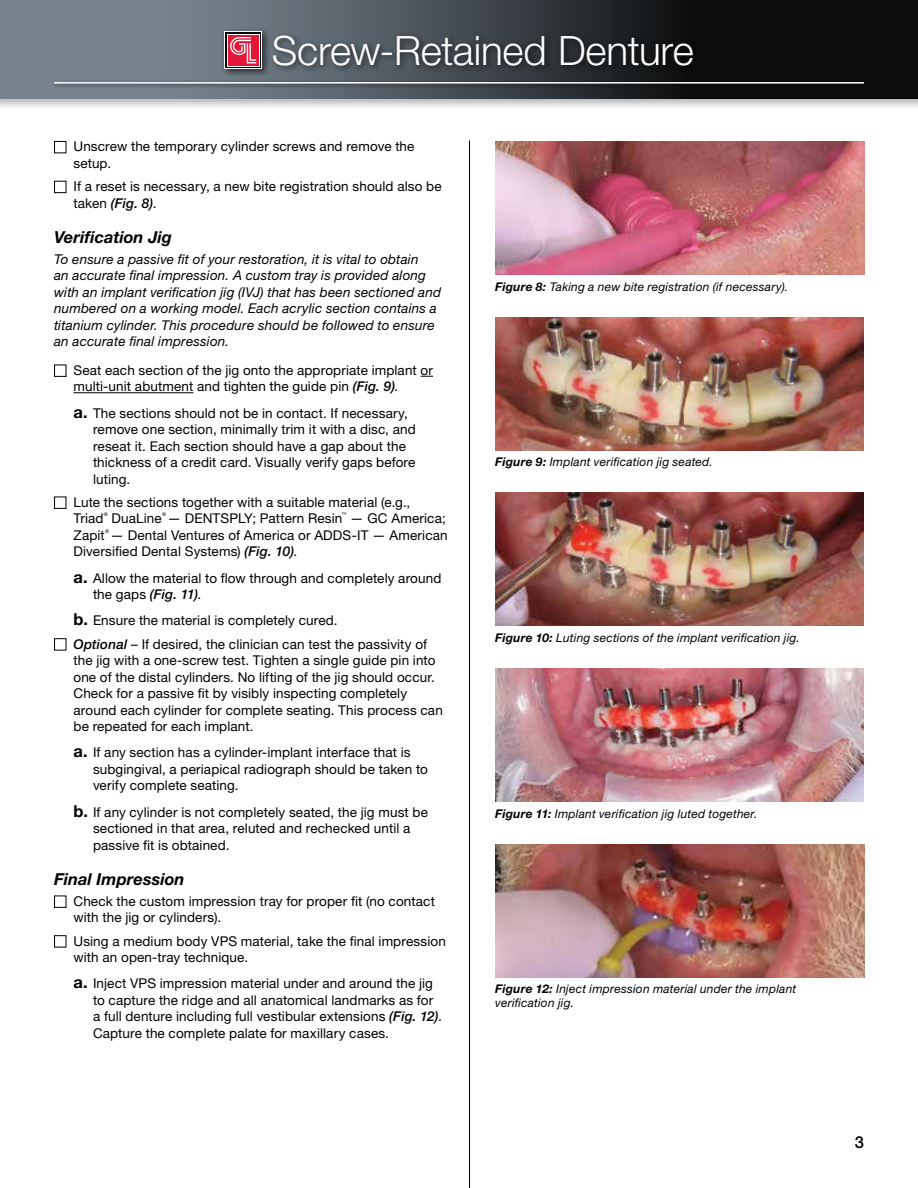
<style>
.page{position:relative;width:918px;height:1188px;background:#fff}
.page>*{position:absolute;margin:0;border:0;box-sizing:border-box;transform-origin:0 0}
.t1{font:300 40.5px "Helvetica Neue LT Std";letter-spacing:-.005em;color:#fff}
.t2{font:italic 700 16.5px "Helvetica Neue LT Std";letter-spacing:.005em;color:#000}
.t3{font:500 16.5px "Helvetica Neue LT Std";color:#000}
.t4{font:13.5px/16.5px "Helvetica Neue LT Std";letter-spacing:.01em;color:#000}
.t5{font:italic 13.5px/16.5px "Helvetica Neue LT Std";letter-spacing:.01em;color:#000}
.t6{font:italic 12px/13.5px "Helvetica Neue LT Std";letter-spacing:.015em;color:#000}
.t7{font:4.95px "Helvetica Neue LT Std";color:#000}
.s1{font-weight:500;font-style:italic}
.s2{font-weight:700;font-size:16.5px}
.s3{font-weight:700}
</style>
<div class="page">
<div style="left:0;top:0;width:918px;height:111px;background:#000;opacity:.3"></div>
<svg style="left:0;top:0;width:918px;height:99px;background:#40474d"></svg>
<div style="left:51px;top:79px;width:819px;height:11px;background:#000;opacity:.7"></div>
<hr style="left:54px;top:82px;width:810px;height:2px;background:#fff">
<hr style="left:469px;top:140px;width:1px;height:1048px;background:#000">
<div style="left:270px;top:31px;width:431px;height:42px;background:#000;opacity:.6"></div>
<div style="left:220px;top:27px;width:51px;height:50px;background:#000;opacity:.6"></div>
<div style="left:224px;top:31px;width:38px;height:38px;background:#fff"></div>
<div style="left:225px;top:32px;width:36px;height:36px;background:linear-gradient(to right,#fff,#fff)"></div>
<div style="left:227px;top:34px;width:33px;height:32px;background:#e31837"></div>
<svg style="left:230px;top:37px;width:26px;height:26px"></svg>
<img style="left:495px;top:142px;width:369px;height:133px">
<img style="left:495px;top:317px;width:369px;height:133px">
<img style="left:495px;top:493px;width:369px;height:132px">
<img style="left:495px;top:669px;width:369px;height:133px">
<img style="left:495px;top:844px;width:369px;height:133px">
<svg style="left:421px;top:376px;width:12px;height:1px"></svg>
<hr style="left:74px;top:392px;width:119px;height:1px;background:#000">
<div style="left:54px;top:141px;width:12px;height:12px;border:1px solid #000"></div>
<div style="left:54px;top:181px;width:12px;height:12px;border:1px solid #000"></div>
<div style="left:54px;top:365px;width:12px;height:12px;border:1px solid #000"></div>
<div style="left:54px;top:497px;width:12px;height:12px;border:1px solid #000"></div>
<div style="left:54px;top:639px;width:12px;height:11px;border:1px solid #000"></div>
<div style="left:54px;top:896px;width:12px;height:12px;border:1px solid #000"></div>
<div style="left:54px;top:936px;width:12px;height:11px;border:1px solid #000"></div>
<h1 class="t1" style="left:272px;top:25px;width:423px">Screw-Retained Denture</h1>
<p class="t4" style="left:74px;top:138px;width:342px">Unscrew the temporary cylinder screws and remove the setup.</p>
<p class="t4" style="left:74px;top:178px;width:370px">If a reset is necessary, a new bite registration should also be taken <span class="s1">(Fig. 8)</span>.</p>
<p class="t2" style="left:54px;top:227px;width:120px">Verification Jig</p>
<p class="t5" style="left:54px;top:251px;width:389px">To ensure a passive fit of your restoration, it is vital to obtain<br>an accurate final impression. A custom tray is provided along with an implant verification jig (IVJ) that has been sectioned and numbered on a working model. Each acrylic section contains a titanium cylinder. This procedure should be followed to ensure an accurate final impression.</p>
<p class="t4" style="left:74px;top:362px;width:361px">Seat each section of the jig onto the appropriate implant or multi-unit abutment and tighten the guide pin <span class="s1">(Fig. 9)</span>.</p>
<p class="t4" style="left:93px;top:404px;width:324px;text-indent:-20px"><span class="s2">a.</span> The sections should not be in contact. If necessary, remove one section, minimally trim it with a disc, and reseat it. Each section should have a gap about the thickness of a credit card. Visually verify gaps before luting.</p>
<p class="t4" style="left:74px;top:494px;width:338px">Lute the sections together with a suitable material (e.g.,<br>Triad</p>
<p class="t7" style="left:162px;top:512px;width:5px">®</p>
<p class="t7" style="left:342px;top:512px;width:6px">™</p>
<p class="t4" style="left:74px;top:510px;width:376px;text-align:right">— GC America;<br>Zapit — Dental Ventures of America or ADDS-IT — American</p>
<p class="t7" style="left:104px;top:512px;width:5px">®</p>
<p class="t4" style="left:111px;top:510px;width:232px">DuaLine — DENTSPLY; Pattern Resin</p>
<p class="t7" style="left:105px;top:528px;width:5px">®</p>
<p class="t4" style="left:74px;top:538px;width:369px;line-height:26.2px">Diversified Dental Systems) <span class="s1">(Fig. 10)</span>.<br><span class="s2">a.</span> Allow the material to flow through and completely around</p>
<p class="t4" style="left:74px;top:581px;width:266px;line-height:26.2px;text-indent:20px">the gaps <span class="s1">(Fig. 11)</span>.<br><span class="s2">b.</span> Ensure the material is completely cured.</p>
<p class="t4" style="left:74px;top:635px;width:371px"><span class="s1">Optional</span> – If desired, the clinician can test the passivity of the jig with a one-screw test. Tighten a single guide pin into one of the distal cylinders. No lifting of the jig should occur.<br>Check for a passive fit by visibly inspecting completely around each cylinder for complete seating. This process can be repeated for each implant.</p>
<p class="t4" style="left:93px;top:744px;width:336px;text-indent:-20px"><span class="s2">a.</span> If any section has a cylinder-implant interface that is subgingival, a periapical radiograph should be taken to verify complete seating.</p>
<p class="t4" style="left:93px;top:803px;width:337px;text-indent:-20px"><span class="s2">b.</span> If any cylinder is not completely seated, the jig must be sectioned in that area, reluted and rechecked until a passive fit is obtained.</p>
<p class="t2" style="left:54px;top:869px;width:132px">Final Impression</p>
<p class="t4" style="left:74px;top:893px;width:363px">Check the custom impression tray for proper fit (no contact with the jig or cylinders).</p>
<p class="t4" style="left:74px;top:932px;width:374px">Using a medium body VPS material, take the final impression with an open-tray technique.</p>
<p class="t4" style="left:93px;top:975px;width:350px;text-indent:-20px"><span class="s2">a.</span> Inject VPS impression material under and around the jig to capture the ridge and all anatomical landmarks as for a full denture including full vestibular extensions <span class="s1">(Fig. 12)</span>.<br>Capture the complete palate for maxillary cases.</p>
<p class="t6" style="left:495px;top:279px;width:294px"><span class="s3">Figure 8:</span> Taking a new bite registration (if necessary).</p>
<p class="t6" style="left:495px;top:455px;width:219px"><span class="s3">Figure 9:</span> Implant verification jig seated.</p>
<p class="t6" style="left:495px;top:630px;width:306px"><span class="s3">Figure 10:</span> Luting sections of the implant verification jig.</p>
<p class="t6" style="left:495px;top:807px;width:264px"><span class="s3">Figure 11:</span> Implant verification jig luted together.</p>
<p class="t6" style="left:495px;top:982px;width:302px"><span class="s3">Figure 12:</span> Inject impression material under the implant verification jig.</p>
<p class="t3" style="left:855px;top:1132px;width:11px">3</p>
</div>
